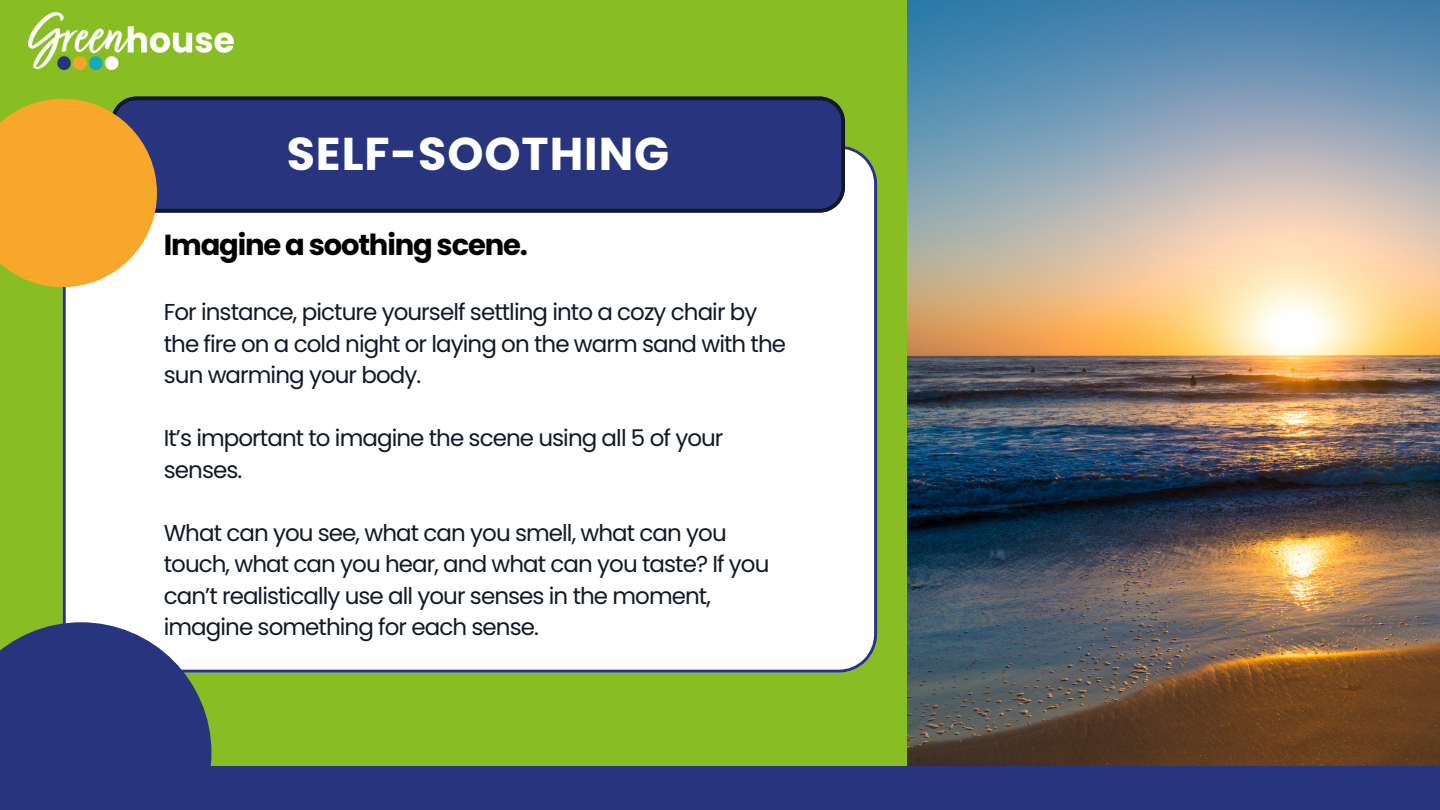
<style>
.page{position:relative;width:1440px;height:810px;background:#88bd24}
.page>*{position:absolute;margin:0;border:0;box-sizing:border-box;transform-origin:0 0}
.t1{font:700 46px "Poppins";letter-spacing:.02em;color:#fff}
.t2{font:700 29px "Poppins";letter-spacing:-.04em;color:#000}
.t3{font:23px/31.5px "Poppins";letter-spacing:-.04em;color:#111827}
</style>
<div class="page">
<div style="left:63px;top:146px;width:814px;height:527px;background:#fff"></div>
<svg style="left:126px;top:97px;width:719px;height:116px;background:#273377"></svg>
<div style="left:0;top:622px;width:211px;height:188px;background:#28347d"></div>
<img style="left:908px;top:0;width:532px;height:767px">
<div style="left:0;top:767px;width:1440px;height:43px;background:#28347d"></div>
<svg style="left:0;top:99px;width:157px;height:188px;background:#e7a73b"></svg>
<img style="left:28px;top:12px;width:206px;height:57px">
<p class="t1" style="left:287px;top:122px;width:384px">SELF-SOOTHING</p>
<p class="t2" style="left:164px;top:224px;width:366px">Imagine a soothing scene.</p>
<p class="t3" style="left:164px;top:296px;width:624px">For instance, picture yourself settling into a cozy chair by the fire on a cold night or laying on the warm sand with the sun warming your body.</p>
<p class="t3" style="left:164px;top:422px;width:561px">It’s important to imagine the scene using all 5 of your senses.</p>
<p class="t3" style="left:164px;top:517px;width:607px">What can you see, what can you smell, what can you touch, what can you hear, and what can you taste? If you can’t realistically use all your senses in the moment, imagine something for each sense.</p>
</div>
